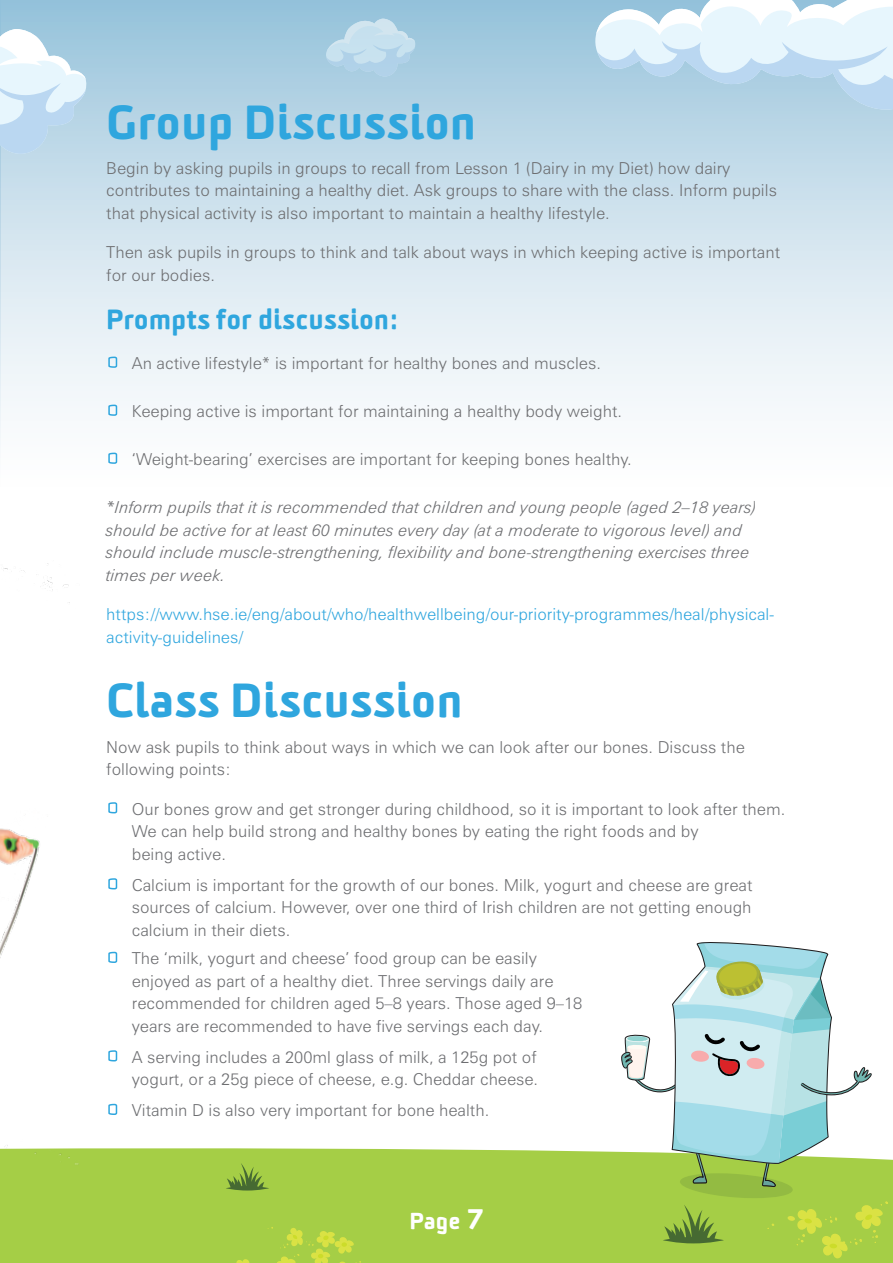
<style>
.page{position:relative;width:893px;height:1263px;background:#fff}
.page>*{position:absolute;margin:0;border:0;box-sizing:border-box;transform-origin:0 0}
.t1{font:900 46.5px "Sommet Rounded W00";color:#2fa6de}
.t2{font:900 27px "Sommet Rounded W00";color:#2fa6de}
.t3{font:900 22.5px "Sommet Rounded W00";color:#fff}
.t4{font:300 16.5px/22.5px "Zurich BT";color:#6d6e71}
.t5{font:italic 300 16.5px/22.5px "Zurich BT";color:#6d6e71}
.t6{font:300 16.5px/22.5px "Zurich BT";color:#2fa6de}
.s1{font-family:"Sommet Rounded W00";font-weight:900;font-size:30px;color:#2fa6de}
.s2{font-size:28.5px}
</style>
<div class="page">
<div style="left:0;top:0;width:893px;height:618px;background:linear-gradient(to bottom,#a3c9de,#fff)"></div>
<svg style="left:594px;top:0;width:299px;height:112px;background:#cde4f1"></svg>
<svg style="left:0;top:29px;width:87px;height:125px;background:#cde3f2"></svg>
<svg style="left:325px;top:19px;width:91px;height:58px;background:#b6d6e8"></svg>
<div style="left:81px;top:1148px;width:812px;height:115px;background:#a5ce46"></div>
<svg style="left:234px;top:1256px;width:17px;height:7px"></svg>
<svg style="left:268px;top:1225px;width:93px;height:38px;background:#b1d244"></svg>
<svg style="left:226px;top:1163px;width:43px;height:27px"></svg>
<img style="left:0;top:534px;width:81px;height:729px">
<svg style="left:621px;top:942px;width:268px;height:320px"></svg>
<h1 class="t1" style="left:106px;top:91px;width:372px">Group Discussion</h1>
<p class="t4" style="left:106px;top:157px;width:672px">Begin by asking pupils in groups to recall from Lesson 1 (Dairy in my Diet) how dairy contributes to maintaining a healthy diet. Ask groups to share with the class. Inform pupils that physical activity is also important to maintain a healthy lifestyle.</p>
<p class="t4" style="left:106px;top:241px;width:675px">Then ask pupils in groups to think and talk about ways in which keeping active is important for our bodies.</p>
<h2 class="t2" style="left:106px;top:302px;width:294px">Prompts for discussion:</h2>
<p class="t4" style="left:106px;top:352px;width:496px"><span class="s1">•</span> An active lifestyle* is important for healthy bones and muscles.</p>
<p class="t4" style="left:106px;top:400px;width:517px"><span class="s1">•</span> Keeping active is important for maintaining a healthy body weight.</p>
<p class="t4" style="left:106px;top:448px;width:527px"><span class="s1">•</span> ‘Weight-bearing’ exercises are important for keeping bones healthy.</p>
<p class="t5" style="left:106px;top:496px;width:651px">*Inform pupils that it is recommended that children and young people (aged 2–18 years) should be active for at least 60 minutes every day (at a moderate to vigorous level) and should include muscle-strengthening, flexibility and bone-strengthening exercises three times per week.</p>
<p class="t6" style="left:106px;top:603px;width:669px">https://www.hse.ie/eng/about/who/healthwellbeing/our-priority-programmes/heal/physical&shy;activity-guidelines/</p>
<h1 class="t1" style="left:106px;top:670px;width:358px">Class Discussion</h1>
<p class="t4" style="left:106px;top:735px;width:640px">Now ask pupils to think about ways in which we can look after our bones. Discuss the following points:</p>
<p class="t4" style="left:132px;top:797px;width:655px;text-indent:-26px"><span class="s1">•</span> Our bones grow and get stronger during childhood, so it is important to look after them.<br>We can help build strong and healthy bones by eating the right foods and by<br>being active.</p>
<p class="t4" style="left:132px;top:873px;width:622px;text-align:justify;text-indent:-26px"><span class="s1">•</span> Calcium is important for the growth of our bones. Milk, yogurt and cheese are great sources of calcium. However, over one third of Irish children are not getting enough calcium in their diets.</p>
<p class="t4" style="left:132px;top:947px;width:452px;text-indent:-26px"><span class="s1">•</span> The ‘milk, yogurt and cheese’ food group can be easily enjoyed as part of a healthy diet. Three servings daily are recommended for children aged 5–8 years. Those aged 9–18 years are recommended to have five servings each day.</p>
<p class="t4" style="left:106px;top:1045px;width:433px;text-align:right"><span class="s1">•</span> A serving includes a 200ml glass of milk, a 125g pot of yogurt, or a 25g piece of cheese, e.g. Cheddar cheese.</p>
<p class="t4" style="left:106px;top:1099px;width:384px"><span class="s1">•</span> Vitamin D is also very important for bone health.</p>
<h3 class="t3" style="left:410px;top:1206px;width:75px">Page <span class="s2">7</span></h3>
</div>
